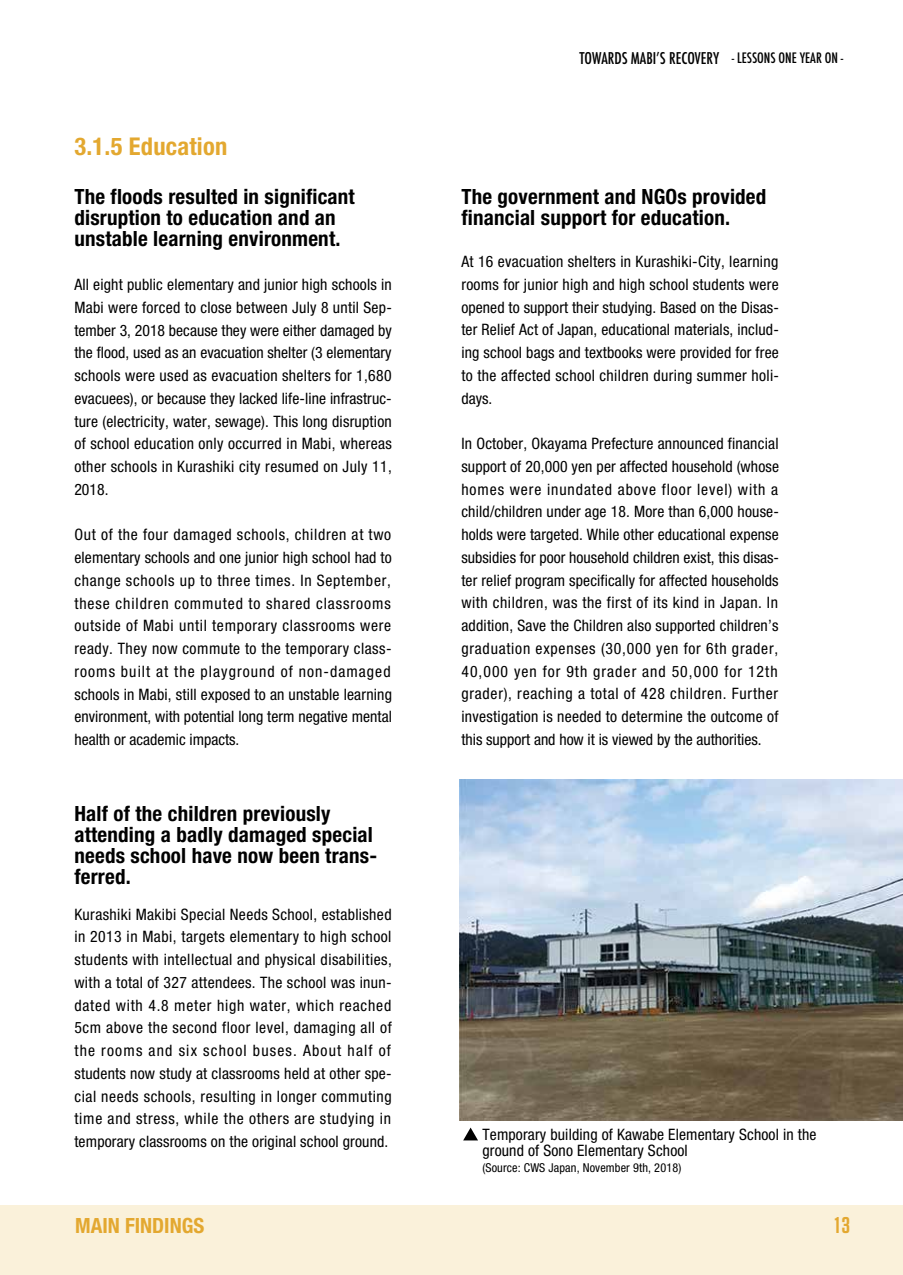
<style>
.page{position:relative;width:903px;height:1275px;background:#fff}
.page>*{position:absolute;margin:0;border:0;box-sizing:border-box;transform-origin:0 0}
.t1{font:700 condensed 24.5px "Helvetica Neue LT";letter-spacing:.01em;color:#e3a830}
.t2{font:600 22.75px "Tungsten";color:#e3a830}
.t3{font:700 condensed 21px/21px "Helvetica Neue LT";letter-spacing:.01em;color:#000}
.t4{font:700 condensed 21px "Helvetica Neue LT";color:#e3a830}
.t5{font:condensed 15.75px/22.8px "Helvetica Neue LT";letter-spacing:.01em;color:#000;text-align:justify}
.t6{font:500 condensed 15.75px "Futura";color:#000}
.t7{font:500 condensed 14px "Futura";color:#000}
.t8{font:condensed 12.25px "Helvetica Neue LT";letter-spacing:.01em;color:#000}
</style>
<div class="page">
<div style="left:0;top:1205px;width:903px;height:70px;background:#faf1da"></div>
<svg style="left:463px;top:1127px;width:15px;height:13px"></svg>
<img style="left:460px;top:779px;width:443px;height:341px">
<p class="t6" style="left:579px;top:48px;width:141px">TOWARDS MABIʼS RECOVERY</p>
<p class="t7" style="left:732px;top:49px;width:113px">- LESSONS ONE YEAR ON -</p>
<h1 class="t1" style="left:74px;top:131px;width:154px">3.1.5 Education</h1>
<h3 class="t3" style="left:74px;top:186px;width:282px">The floods resulted in significant disruption to education and an unstable learning environment.</h3>
<h3 class="t3" style="left:461px;top:186px;width:306px">The government and NGOs provided financial support for education.</h3>
<p class="t5" style="left:74px;top:273px;width:319px">All eight public elementary and junior high schools in Mabi were forced to close between July 8 until Sep&shy;tember 3, 2018 because they were either damaged by the flood, used as an evacuation shelter (3 elementary schools were used as evacuation shelters for 1,680 evacuees), or because they lacked life-line infrastruc&shy;ture (electricity, water, sewage). This long disruption of school education only occurred in Mabi, whereas other schools in Kurashiki city resumed on July 11, 2018.</p>
<p class="t5" style="left:74px;top:523px;width:319px">Out of the four damaged schools, children at two elementary schools and one junior high school had to change schools up to three times. In September, these children commuted to shared classrooms outside of Mabi until temporary classrooms were ready. They now commute to the temporary class&shy;rooms built at the playground of non-damaged schools in Mabi, still exposed to an unstable learning environment, with potential long term negative mental health or academic impacts.</p>
<h3 class="t3" style="left:74px;top:803px;width:304px">Half of the children previously attending a badly damaged special needs school have now been trans&shy;ferred.</h3>
<p class="t5" style="left:74px;top:903px;width:319px">Kurashiki Makibi Special Needs School, established in 2013 in Mabi, targets elementary to high school students with intellectual and physical disabilities, with a total of 327 attendees. The school was inun&shy;dated with 4.8 meter high water, which reached 5cm above the second floor level, damaging all of the rooms and six school buses. About half of students now study at classrooms held at other spe&shy;cial needs schools, resulting in longer commuting time and stress, while the others are studying in temporary classrooms on the original school ground.</p>
<h3 class="t4" style="left:75px;top:1212px;width:131px">MAIN FINDINGS</h3>
<p class="t5" style="left:461px;top:250px;width:319px">At 16 evacuation shelters in Kurashiki-City, learning rooms for junior high and high school students were opened to support their studying. Based on the Disas&shy;ter Relief Act of Japan, educational materials, includ&shy;ing school bags and textbooks were provided for free to the affected school children during summer holi&shy;days.</p>
<p class="t5" style="left:461px;top:432px;width:319px">In October, Okayama Prefecture announced financial support of 20,000 yen per affected household (whose homes were inundated above floor level) with a child/children under age 18. More than 6,000 house&shy;holds were targeted. While other educational expense subsidies for poor household children exist, this disas&shy;ter relief program specifically for affected households with children, was the first of its kind in Japan. In addition, Save the Children also supported children’s graduation expenses (30,000 yen for 6th grader, 40,000 yen for 9th grader and 50,000 for 12th grader), reaching a total of 428 children. Further investigation is needed to determine the outcome of this support and how it is viewed by the authorities.</p>
<p class="t5" style="left:482px;top:1127px;width:336px;line-height:15.8px">Temporary building of Kawabe Elementary School in the ground of Sono Elementary School</p>
<p class="t8" style="left:482px;top:1160px;width:200px">(Source: CWS Japan, November 9th, 2018)</p>
<h2 class="t2" style="left:835px;top:1211px;width:17px">13</h2>
</div>
